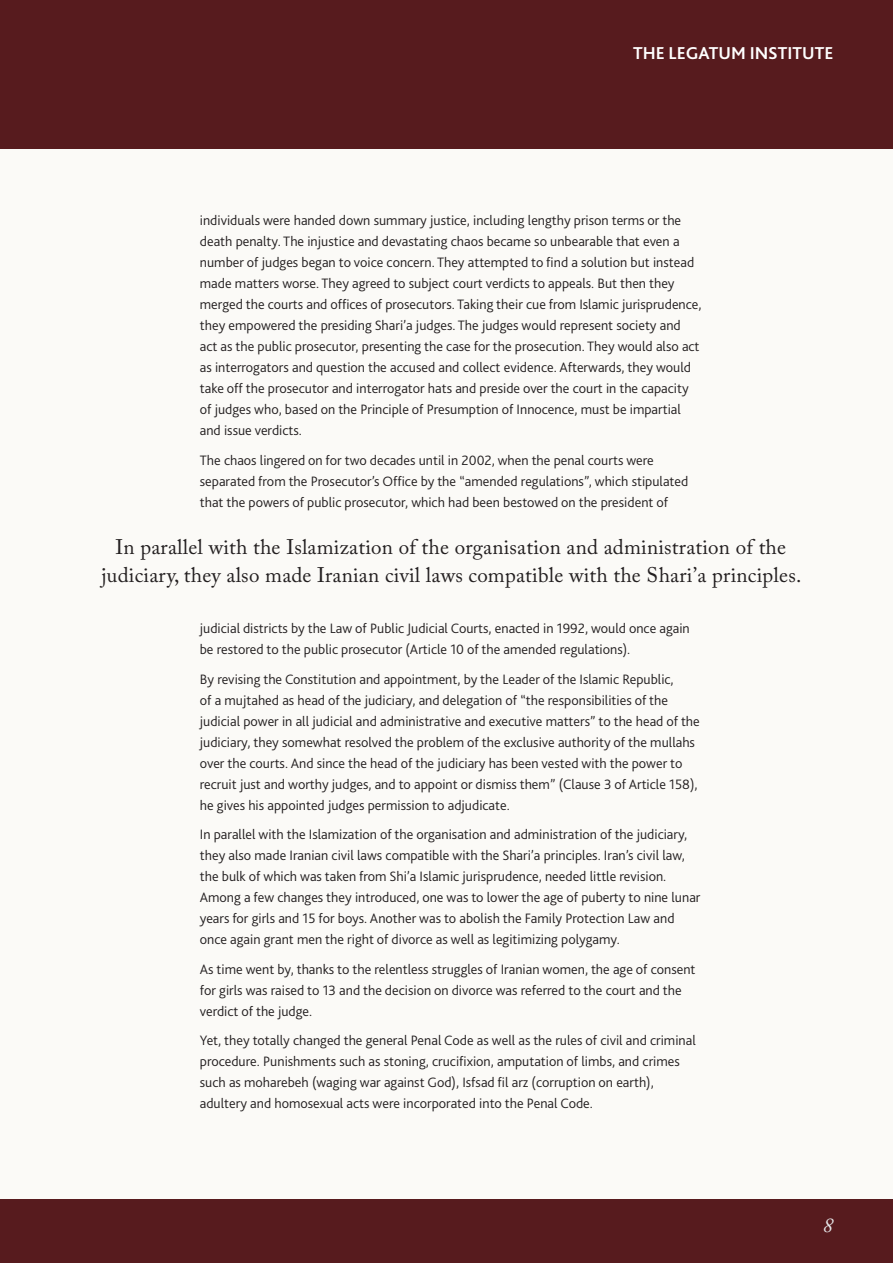
<style>
.page{position:relative;width:893px;height:1263px;background:#fff}
.page>*{position:absolute;margin:0;border:0;box-sizing:border-box;transform-origin:0 0}
.Pull_out_quote{font:21px/28.5px "Adobe Caslon Pro";letter-spacing:.01em;color:#231f20;text-align:center}
.t1{font:italic 21px "Adobe Caslon Pro";color:#e6e7e9}
.t2{font:700 18px "Bliss 2";color:#fff}
.Body{font:300 14.25px/21px "Bliss 2";color:#231f20}
</style>
<div class="page">
<div style="left:0;top:132px;width:893px;height:1080px;background:#fbfaf7"></div>
<div style="left:0;top:0;width:893px;height:149px;background:#571b1e"></div>
<div style="left:0;top:1199px;width:893px;height:64px;background:#571b1e"></div>
<p class="t2" style="left:633px;top:42px;width:202px">THE LEGATUM INSTITUTE</p>
<p class="Body" style="left:200px;top:210px;width:503px">individuals were handed down summary justice, including lengthy prison terms or the death penalty. The injustice and devastating chaos became so unbearable that even a number of judges began to voice concern. They attempted to find a solution but instead made matters worse. They agreed to subject court verdicts to appeals. But then they merged the courts and offices of prosecutors. Taking their cue from Islamic jurisprudence, they empowered the presiding Shari’a judges. The judges would represent society and act as the public prosecutor, presenting the case for the prosecution. They would also act as interrogators and question the accused and collect evidence. Afterwards, they would take off the prosecutor and interrogator hats and preside over the court in the capacity of judges who, based on the Principle of Presumption of Innocence, must be impartial and issue verdicts.</p>
<p class="Body" style="left:200px;top:449px;width:490px">The chaos lingered on for two decades until in 2002, when the penal courts were separated from the Prosecutor’s Office by the “amended regulations”, which stipulated that the powers of public prosecutor, which had been bestowed on the president of</p>
<p class="Pull_out_quote" style="left:102px;top:532px;width:701px">In parallel with the Islamization of the organisation and administration of the judiciary, they also made Iranian civil laws compatible with the Shari’a principles.</p>
<p class="Body" style="left:200px;top:617px;width:491px">judicial districts by the Law of Public Judicial Courts, enacted in 1992, would once again be restored to the public prosecutor (Article 10 of the amended regulations).</p>
<p class="Body" style="left:200px;top:668px;width:501px">By revising the Constitution and appointment, by the Leader of the Islamic Republic,<br>of a mujtahed as head of the judiciary, and delegation of “the responsibilities of the judicial power in all judicial and administrative and executive matters” to the head of the judiciary, they somewhat resolved the problem of the exclusive authority of the mullahs over the courts. And since the head of the judiciary has been vested with the power to recruit just and worthy judges, and to appoint or dismiss them” (Clause 3 of Article 158), he gives his appointed judges permission to adjudicate.</p>
<p class="Body" style="left:200px;top:823px;width:502px">In parallel with the Islamization of the organisation and administration of the judiciary, they also made Iranian civil laws compatible with the Shari’a principles. Iran’s civil law, the bulk of which was taken from Shi’a Islamic jurisprudence, needed little revision.<br>Among a few changes they introduced, one was to lower the age of puberty to nine lunar years for girls and 15 for boys. Another was to abolish the Family Protection Law and once again grant men the right of divorce as well as legitimizing polygamy.</p>
<p class="Body" style="left:200px;top:958px;width:497px">As time went by, thanks to the relentless struggles of Iranian women, the age of consent for girls was raised to 13 and the decision on divorce was referred to the court and the verdict of the judge.</p>
<p class="Body" style="left:200px;top:1029px;width:497px">Yet, they totally changed the general Penal Code as well as the rules of civil and criminal procedure. Punishments such as stoning, crucifixion, amputation of limbs, and crimes such as moharebeh (waging war against God), Isfsad fil arz (corruption on earth), adultery and homosexual acts were incorporated into the Penal Code.</p>
<h1 class="t1" style="left:823px;top:1212px;width:12px">8</h1>
</div>
